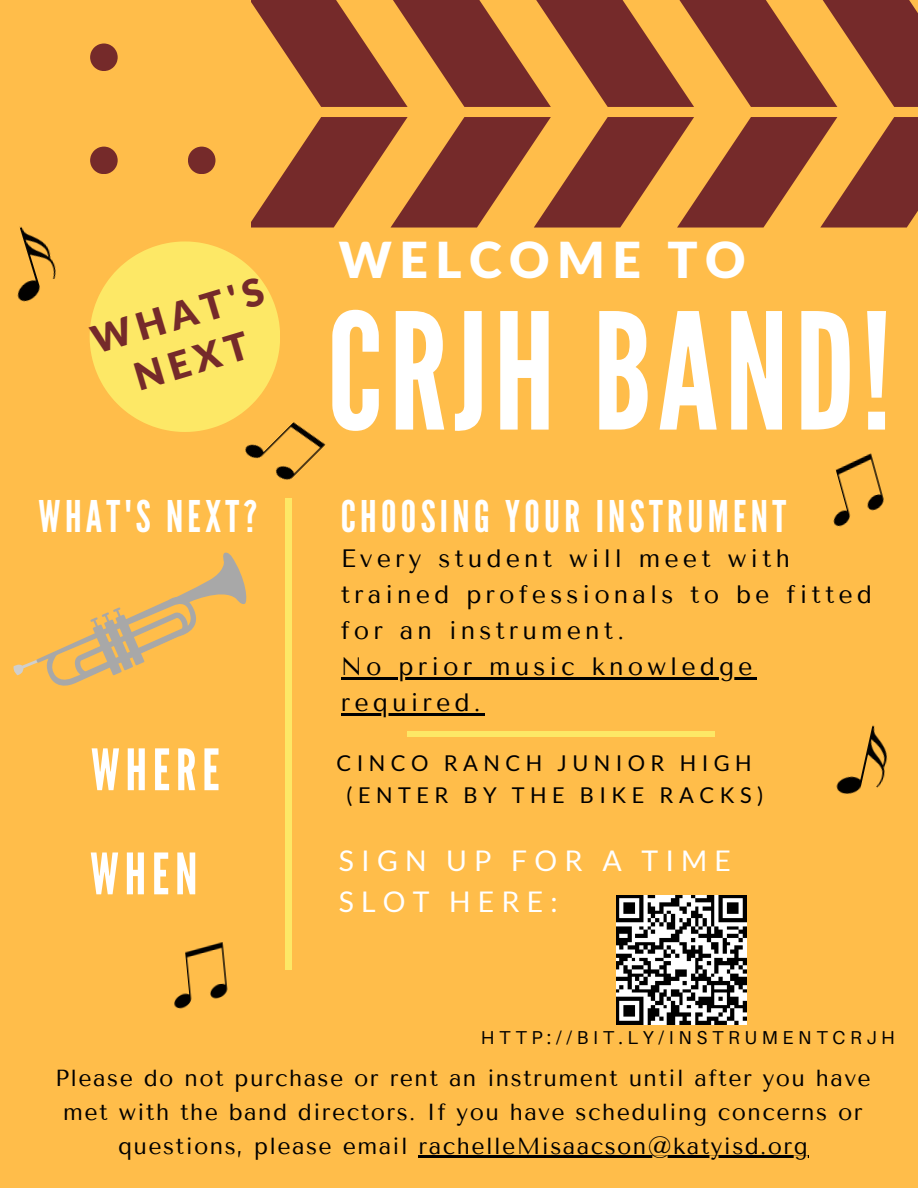
<style>
.page{position:relative;width:918px;height:1188px;background:#ffbd4a}
.page>*{position:absolute;margin:0;border:0;box-sizing:border-box;transform-origin:0 0}
.t1{font:161.25px "League Gothic";letter-spacing:.04em;color:#fff}
.t2{font:56.85px "League Gothic";letter-spacing:.1em;color:#fff}
.t3{font:900 49.8px "Lato Latin";letter-spacing:.15em;color:#fff}
.t4{font:43.65px "League Gothic";letter-spacing:.1em;color:#fff}
.t5{font:900 37.95px/47.1px "Lato Latin";color:#752a2a;text-align:center}
.t6{font:28.5px/41.7px "Lato";letter-spacing:.25em;color:#fff}
.t7{font:25.05px/36px "Tenor Sans";letter-spacing:.16em;color:#000}
.t8{font:23.25px/33.8px "Tenor Sans";letter-spacing:.06em;color:#000;text-align:center}
.t9{font:21.75px "Lato";letter-spacing:.25em;color:#000}
.t10{font:18.75px "Aileron";letter-spacing:.25em;color:#000}
</style>
<div class="page">
<svg style="left:251px;top:0;width:667px;height:107px"></svg>
<svg style="left:251px;top:117px;width:667px;height:110px"></svg>
<svg style="left:90px;top:43px;width:28px;height:28px"></svg>
<svg style="left:90px;top:147px;width:28px;height:27px"></svg>
<svg style="left:188px;top:147px;width:27px;height:27px"></svg>
<svg style="left:90px;top:241px;width:190px;height:191px"></svg>
<hr style="left:341px;top:677px;width:416px;height:3px;background:#000">
<hr style="left:341px;top:713px;width:144px;height:3px;background:#000">
<hr style="left:419px;top:1156px;width:390px;height:2px;background:#000">
<div style="left:285px;top:498px;width:7px;height:472px;background:#fde866"></div>
<div style="left:407px;top:731px;width:308px;height:5px;background:#fde866"></div>
<svg style="left:13px;top:552px;width:234px;height:134px"></svg>
<img style="left:833px;top:453px;width:51px;height:74px">
<img style="left:239px;top:403px;width:87px;height:77px">
<img style="left:174px;top:942px;width:54px;height:67px">
<img style="left:17px;top:226px;width:39px;height:76px">
<img style="left:836px;top:725px;width:52px;height:69px">
<img style="left:617px;top:895px;width:129px;height:129px">
<p class="t5" style="left:87px;top:321px;width:179px;rotate:-17deg">WHAT'S<br>NEXT</p>
<p class="t3" style="left:339px;top:238px;width:408px">WELCOME TO</p>
<p class="t1" style="left:327px;top:279px;width:566px">CRJH BAND!</p>
<p class="t4" style="left:39px;top:491px;width:220px">WHAT'S NEXT?</p>
<p class="t4" style="left:341px;top:491px;width:447px">CHOOSING YOUR INSTRUMENT</p>
<p class="t7" style="left:341px;top:541px;width:533px">Every student will meet with trained professionals to be fitted for an instrument.</p>
<p class="t7" style="left:341px;top:649px;width:413px">No prior music knowledge required.</p>
<p class="t2" style="left:91px;top:737px;width:130px">WHERE</p>
<p class="t9" style="left:336px;top:750px;width:417px">CINCO RANCH JUNIOR HIGH</p>
<p class="t9" style="left:346px;top:781px;width:419px">(ENTER BY THE BIKE RACKS)</p>
<p class="t2" style="left:90px;top:841px;width:109px">WHEN</p>
<p class="t6" style="left:339px;top:839px;width:394px">SIGN UP FOR A TIME<br>SLOT HERE:</p>
<p class="t10" style="left:481px;top:1026px;width:415px">HTTP://BIT.LY/INSTRUMENTCRJH</p>
<p class="t8" style="left:55px;top:1061px;width:817px">Please do not purchase or rent an instrument until after you have met with the band directors. If you have scheduling concerns or questions, please email rachelleMisaacson@katyisd.org</p>
</div>
